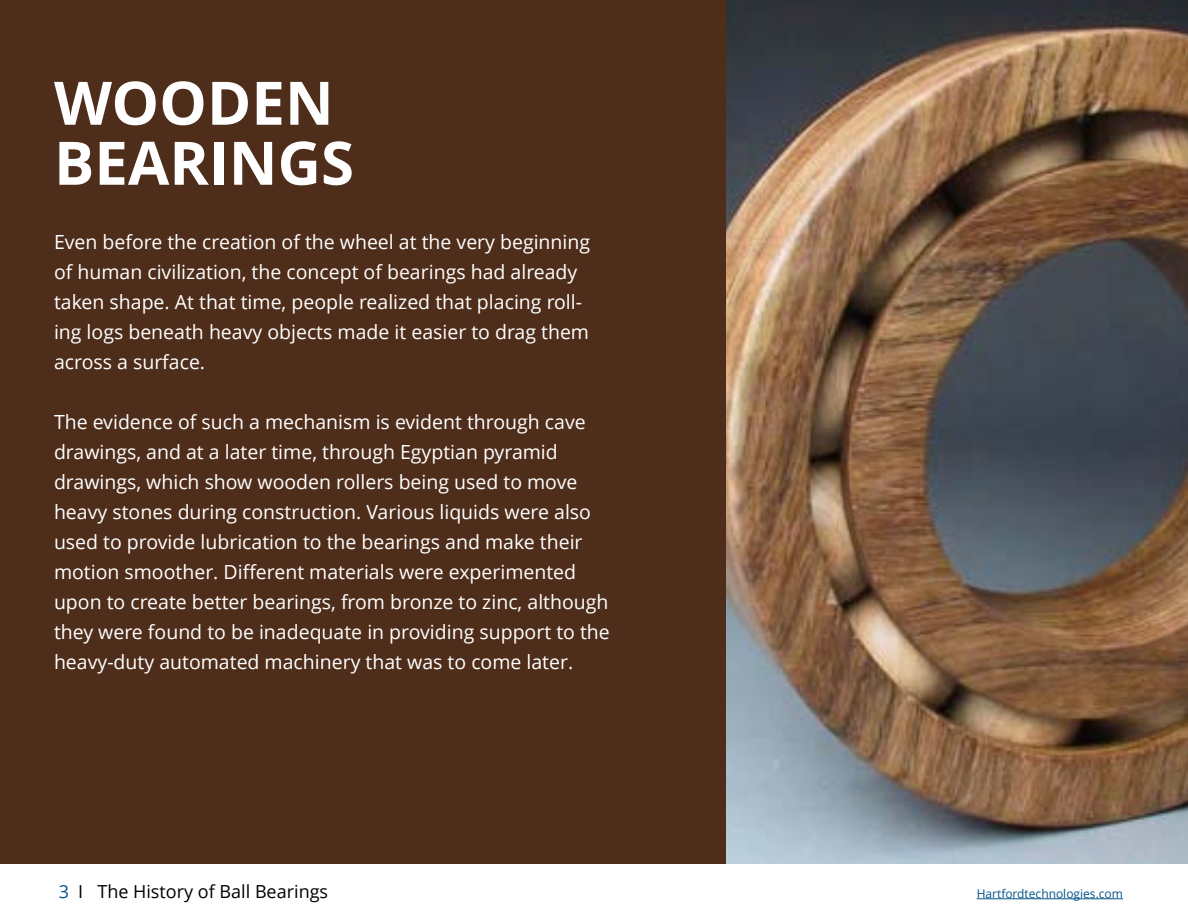
<style>
.page{position:relative;width:1188px;height:918px;background:#fff}
.page>*{position:absolute;margin:0;border:0;box-sizing:border-box;transform-origin:0 0}
.t1{font:700 60px/60px "Open Sans";color:#fff}
.t2{font:19.5px/30px "Open Sans";color:#fff}
.t3{font:18px "Open Sans";color:#000101}
.t4{font:12px "Open Sans";color:#06548a}
.s1{color:#06548a}
.s2{color:#000}
</style>
<div class="page">
<hr style="left:977px;top:898px;width:146px;height:1px;background:#06548a">
<img style="left:726px;top:0;width:462px;height:864px">
<div style="left:0;top:0;width:726px;height:864px;background:#4e2d1a"></div>
<h1 class="t1" style="left:54px;top:71px;width:302px">WOODEN<br>BEARINGS</h1>
<p class="t2" style="left:54px;top:227px;width:538px">Even before the creation of the wheel at the very beginning of human civilization, the concept of bearings had already taken shape. At that time, people realized that placing roll&shy;ing logs beneath heavy objects made it easier to drag them across a surface.</p>
<p class="t2" style="left:54px;top:407px;width:557px">The evidence of such a mechanism is evident through cave drawings, and at a later time, through Egyptian pyramid drawings, which show wooden rollers being used to move heavy stones during construction. Various liquids were also used to provide lubrication to the bearings and make their motion smoother. Different materials were experimented upon to create better bearings, from bronze to zinc, although they were found to be inadequate in providing support to the heavy-duty automated machinery that was to come later.</p>
<p class="t3" style="left:59px;top:879px;width:271px"><span class="s1">3</span> <span class="s2">I</span> The History of Ball Bearings</p>
<p class="t4" style="left:977px;top:885px;width:148px">Hartfordtechnologies.com</p>
</div>
